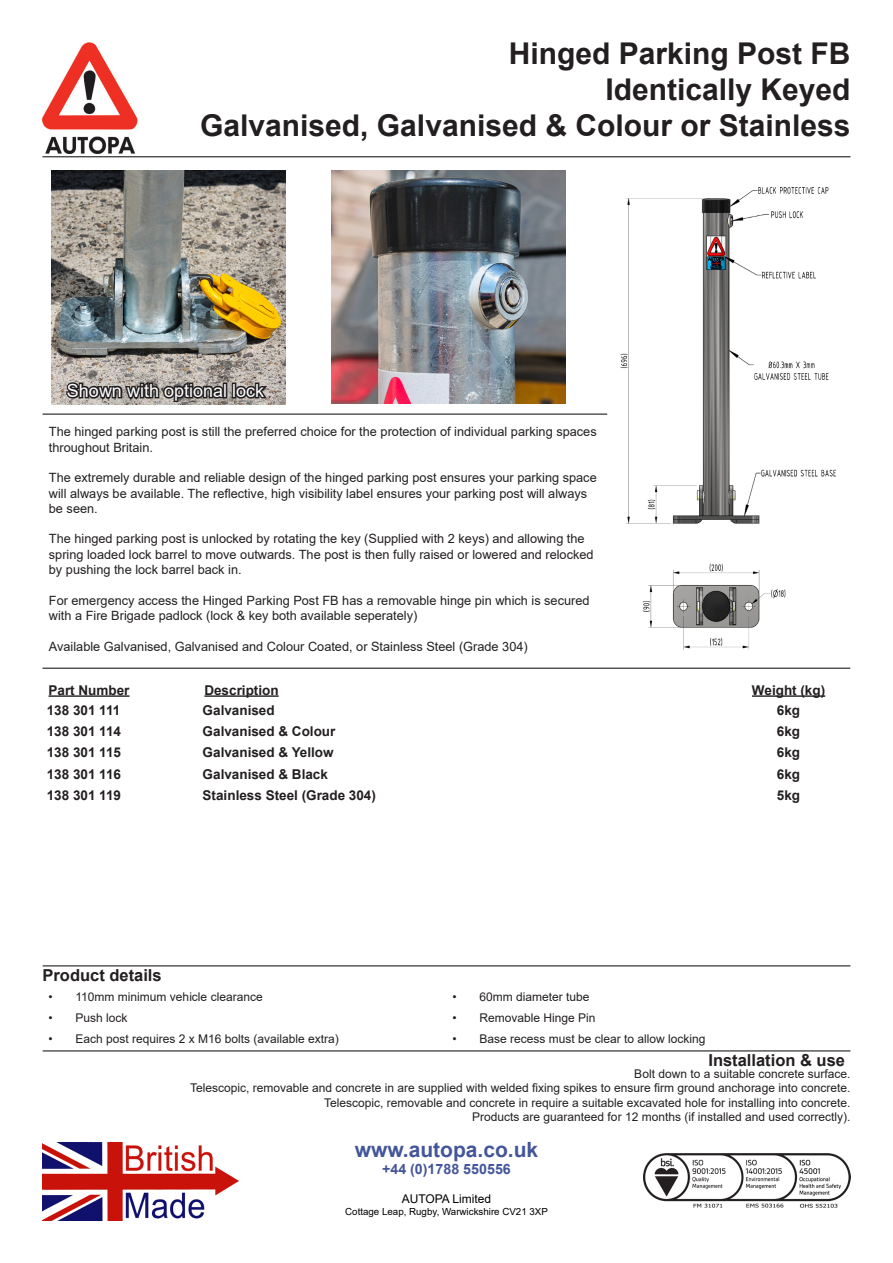
<style>
.page{position:relative;width:893px;height:1263px;background:#fff}
.page>*{position:absolute;margin:0;border:0;box-sizing:border-box;transform-origin:0 0}
.t1{font:700 30px "Arial";color:#231f20}
.t2{font:700 21px "Arial";color:#44559a}
.t3{font:18px "Arial";color:#fff}
.t4{font:700 16.5px "Arial";color:#231f20}
.t5{font:700 14.25px "Arial";color:#44559a}
.t6{font:700 13.5px "Arial";color:#231f20}
.t7{font:12.75px/15.3px "Arial";color:#231f20}
.t8{font:12px "Arial";color:#231f20}
.t9{font:12px "Arial";color:#000}
.t10{font:9.75px "Arial";color:#000}
</style>
<div class="page">
<img style="left:644px;top:1154px;width:206px;height:53px">
<img style="left:43px;top:1143px;width:195px;height:77px">
<img style="left:620px;top:187px;width:216px;height:463px">
<img style="left:42px;top:43px;width:95px;height:110px">
<hr style="left:43px;top:156px;width:807px;height:1px;background:#231f20">
<hr style="left:43px;top:414px;width:564px;height:1px;background:#231f20">
<img style="left:52px;top:170px;width:234px;height:234px">
<img style="left:332px;top:170px;width:234px;height:234px">
<hr style="left:49px;top:695px;width:81px;height:2px;background:#231f20">
<hr style="left:204px;top:695px;width:75px;height:2px;background:#231f20">
<hr style="left:752px;top:695px;width:73px;height:2px;background:#231f20">
<hr style="left:43px;top:668px;width:807px;height:1px;background:#231f20">
<hr style="left:43px;top:965px;width:807px;height:1px;background:#231f20">
<hr style="left:43px;top:1050px;width:807px;height:1px;background:#231f20">
<svg style="left:64px;top:377px;width:163px;height:38px"></svg>
<div style="left:223px;top:382px;width:4px;height:16px;border:3px solid #231f20"></div>
<div style="left:232px;top:382px;width:4px;height:16px;border:3px solid #231f20"></div>
<svg style="left:233px;top:381px;width:38px;height:20px"></svg>
<p class="t1" style="left:509px;top:33px;width:343px">Hinged Parking Post FB</p>
<p class="t1" style="left:605px;top:69px;width:247px">Identically Keyed</p>
<p class="t1" style="left:200px;top:105px;width:652px">Galvanised, Galvanised &amp; Colour or Stainless</p>
<p class="t3" style="left:67px;top:378px;width:199px">Shown with optional lock</p>
<p class="t7" style="left:49px;top:424px;width:549px">The hinged parking post is still the preferred choice for the protection of individual parking spaces throughout Britain.</p>
<p class="t7" style="left:49px;top:470px;width:549px">The extremely durable and reliable design of the hinged parking post ensures your parking space will always be available. The reflective, high visibility label ensures your parking post will always be seen.</p>
<p class="t7" style="left:49px;top:531px;width:546px">The hinged parking post is unlocked by rotating the key (Supplied with 2 keys) and allowing the spring loaded lock barrel to move outwards. The post is then fully raised or lowered and relocked by pushing the lock barrel back in.</p>
<p class="t7" style="left:49px;top:592px;width:542px">For emergency access the Hinged Parking Post FB has a removable hinge pin which is secured with a Fire Brigade padlock (lock &amp; key both available seperately)</p>
<p class="t7" style="left:49px;top:638px;width:480px">Available Galvanised, Galvanised and Colour Coated, or Stainless Steel (Grade 304)</p>
<p class="t6" style="left:49px;top:680px;width:83px">Part Number</p>
<p class="t6" style="left:204px;top:680px;width:76px">Description</p>
<p class="t6" style="left:752px;top:680px;width:75px">Weight (kg)</p>
<p class="t6" style="left:47px;top:700px;width:75px">138 301 111</p>
<p class="t6" style="left:203px;top:700px;width:74px">Galvanised</p>
<p class="t6" style="left:777px;top:700px;width:25px">6kg</p>
<p class="t6" style="left:47px;top:722px;width:76px">138 301 114</p>
<p class="t6" style="left:203px;top:722px;width:134px">Galvanised &amp; Colour</p>
<p class="t6" style="left:777px;top:722px;width:25px">6kg</p>
<p class="t6" style="left:47px;top:743px;width:76px">138 301 115</p>
<p class="t6" style="left:203px;top:743px;width:133px">Galvanised &amp; Yellow</p>
<p class="t6" style="left:777px;top:743px;width:25px">6kg</p>
<p class="t6" style="left:47px;top:764px;width:76px">138 301 116</p>
<p class="t6" style="left:203px;top:764px;width:127px">Galvanised &amp; Black</p>
<p class="t6" style="left:777px;top:764px;width:25px">6kg</p>
<p class="t6" style="left:47px;top:785px;width:76px">138 301 119</p>
<p class="t6" style="left:203px;top:785px;width:175px">Stainless Steel (Grade 304)</p>
<p class="t6" style="left:777px;top:785px;width:25px">5kg</p>
<p class="t4" style="left:43px;top:963px;width:121px">Product details</p>
<p class="t8" style="left:49px;top:989px;width:216px">• 110mm minimum vehicle clearance</p>
<p class="t8" style="left:452px;top:989px;width:139px">• 60mm diameter tube</p>
<p class="t8" style="left:49px;top:1009px;width:81px">• Push lock</p>
<p class="t8" style="left:452px;top:1009px;width:145px">• Removable Hinge Pin</p>
<p class="t8" style="left:49px;top:1030px;width:292px">• Each post requires 2 x M16 bolts (available extra)</p>
<p class="t8" style="left:452px;top:1030px;width:255px">• Base recess must be clear to allow locking</p>
<p class="t4" style="left:708px;top:1048px;width:138px">Installation &amp; use</p>
<p class="t8" style="left:634px;top:1065px;width:218px">Bolt down to a suitable concrete surface.</p>
<p class="t8" style="left:190px;top:1080px;width:662px">Telescopic, removable and concrete in are supplied with welded fixing spikes to ensure firm ground anchorage into concrete.</p>
<p class="t8" style="left:324px;top:1094px;width:528px">Telescopic, removable and concrete in require a suitable excavated hole for installing into concrete.</p>
<p class="t8" style="left:472px;top:1108px;width:380px">Products are guaranteed for 12 months (if installed and used correctly).</p>
<p class="t2" style="left:355px;top:1135px;width:185px">www.autopa.co.uk</p>
<p class="t5" style="left:382px;top:1159px;width:130px">+44 (0)1788 550556</p>
<p class="t9" style="left:402px;top:1190px;width:91px">AUTOPA Limited</p>
<p class="t10" style="left:345px;top:1204px;width:204px">Cottage Leap, Rugby, Warwickshire CV21 3XP</p>
</div>
